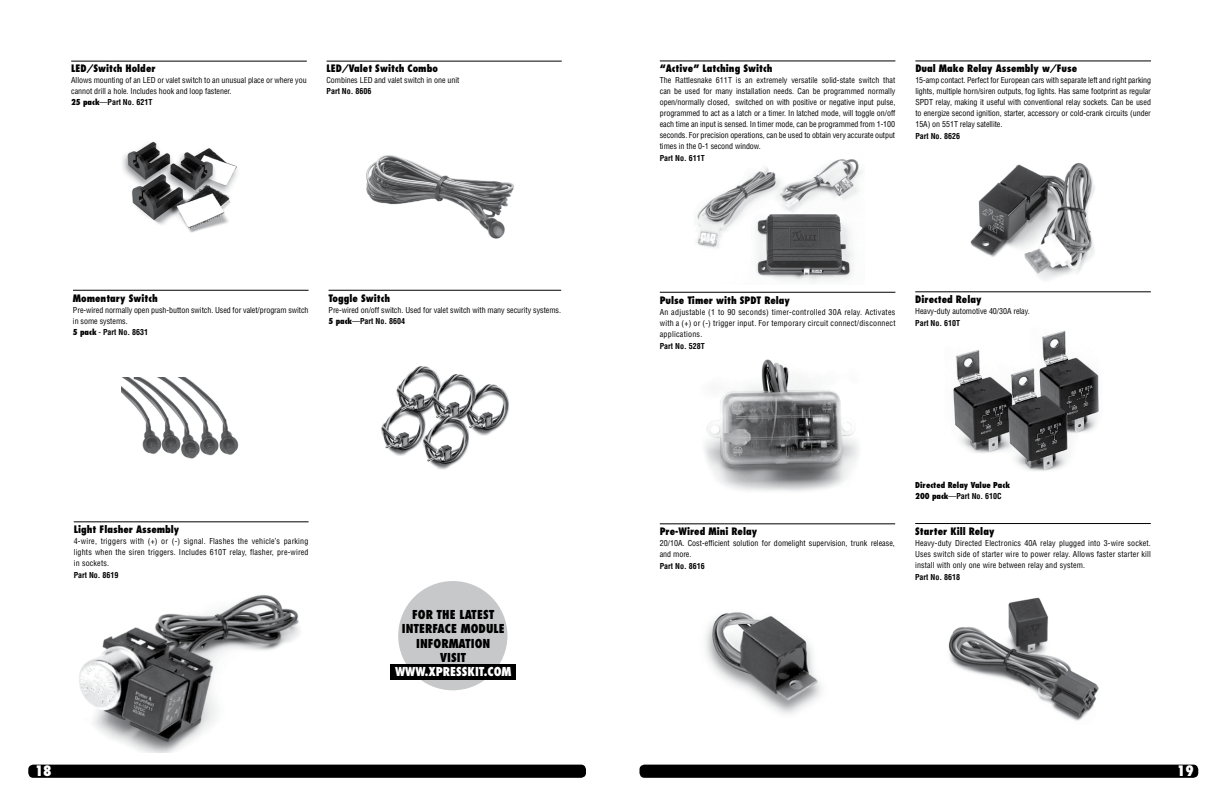
<style>
.page{position:relative;width:1224px;height:792px;background:#fff}
.page>*{position:absolute;margin:0;border:0;box-sizing:border-box;transform-origin:0 0}
.t1{font:800 condensed 14px "Futura";color:#fff}
.t2{font:800 condensed 12px/14.4px "Futura";color:#000;text-align:center}
.t3{font:800 condensed 12px "Futura";color:#fff}
.t4{font:800 condensed 10px "Futura";color:#000}
.t5{font:condensed 8px/11px "Helvetica";letter-spacing:-.005em;color:#000;text-align:justify}
.t6{font:700 condensed 8px "Helvetica";color:#000}
.t7{font:800 condensed 8px "Futura";color:#000}
.s1{font-family:"Futura";font-weight:800}
.s2{font-weight:700}
.s3{font-weight:400}
</style>
<div class="page">
<div style="left:28px;top:765px;width:558px;height:13px;background:#000;border-radius:5px"></div>
<div style="left:640px;top:765px;width:558px;height:13px;background:#000;border-radius:5px"></div>
<img style="left:122px;top:141px;width:116px;height:92px">
<img style="left:381px;top:366px;width:128px;height:104px">
<img style="left:121px;top:378px;width:118px;height:81px">
<hr style="left:73px;top:290px;width:236px;height:1px;background:#000">
<hr style="left:329px;top:290px;width:232px;height:1px;background:#000">
<hr style="left:71px;top:61px;width:236px;height:1px;background:#000">
<hr style="left:327px;top:61px;width:235px;height:1px;background:#000">
<hr style="left:74px;top:521px;width:235px;height:1px;background:#000">
<img style="left:79px;top:595px;width:221px;height:158px">
<img style="left:366px;top:155px;width:148px;height:84px">
<img style="left:948px;top:597px;width:151px;height:124px">
<hr style="left:915px;top:523px;width:236px;height:1px;background:#000">
<img style="left:696px;top:159px;width:166px;height:123px">
<img style="left:705px;top:612px;width:117px;height:102px">
<hr style="left:660px;top:523px;width:235px;height:1px;background:#000">
<hr style="left:915px;top:60px;width:236px;height:1px;background:#000">
<img style="left:704px;top:359px;width:155px;height:133px">
<hr style="left:660px;top:292px;width:235px;height:1px;background:#000">
<hr style="left:660px;top:60px;width:235px;height:1px;background:#000">
<img style="left:953px;top:330px;width:146px;height:141px">
<hr style="left:915px;top:291px;width:236px;height:1px;background:#000">
<img style="left:970px;top:163px;width:125px;height:117px">
<div style="left:398px;top:581px;width:109px;height:109px;background:#c7c8ca;border-radius:50%"></div>
<div style="left:390px;top:664px;width:125px;height:16px;background:#000"></div>
<p class="t4" style="left:71px;top:62px;width:86px">LED/Switch Holder</p>
<p class="t5" style="left:71px;top:75px;width:237px;text-align:left">Allows mounting of an LED or valet switch to an unusual place or where you cannot drill a hole. Includes hook and loop fastener.<br><span class="s1">25 pack</span>—<span class="s2">Part No. 621T</span></p>
<p class="t4" style="left:327px;top:62px;width:113px">LED/Valet Switch Combo</p>
<p class="t5" style="left:327px;top:75px;width:134px">Combines LED and valet switch in one unit</p>
<p class="t6" style="left:327px;top:86px;width:46px">Part No. 8606</p>
<p class="t4" style="left:73px;top:291px;width:86px">Momentary Switch</p>
<p class="t5" style="left:73px;top:304px;width:237px;text-align:left">Pre-wired normally open push-button switch. Used for valet/program switch in some systems.<br><span class="s1">5 pack</span> - <span class="s2">Part No. 8631</span></p>
<p class="t4" style="left:329px;top:291px;width:63px">Toggle Switch</p>
<p class="t5" style="left:329px;top:304px;width:234px">Pre-wired on/off switch. Used for valet switch with many security systems.<br><span class="s1">5 pack</span>—<span class="s2">Part No. 8604</span></p>
<p class="t4" style="left:74px;top:523px;width:107px">Light Flasher Assembly</p>
<p class="t5" style="left:74px;top:536px;width:236px">4-wire, triggers with (+) or (-) signal. Flashes the vehicle’s parking lights when the siren triggers. Includes 610T relay, flasher, pre-wired in sockets.</p>
<p class="t6" style="left:74px;top:570px;width:46px">Part No. 8619</p>
<h2 class="t2" style="left:402px;top:607px;width:104px">FOR THE LATEST<br>INTERFACE MODULE<br>INFORMATION<br>VISIT</h2>
<h2 class="t3" style="left:395px;top:664px;width:118px">WWW.XPRESSKIT.COM</h2>
<p class="t4" style="left:660px;top:62px;width:114px">“Active” Latching Switch</p>
<p class="t5" style="left:660px;top:75px;width:237px">The Rattlesnake 611T is an extremely versatile solid-state switch that can be used for many installation needs. Can be programmed normally open/normally closed, switched on with positive or negative input pulse, programmed to act as a latch or a timer. In latched mode, will toggle on/off each time an input is sensed. In timer mode, can be programmed from 1-100 seconds. For precision operations, can be used to obtain very accurate output times in the 0-1 second window.</p>
<p class="t6" style="left:660px;top:153px;width:46px">Part No. 611T</p>
<p class="t4" style="left:915px;top:62px;width:163px">Dual Make Relay Assembly w/Fuse</p>
<p class="t5" style="left:915px;top:75px;width:237px">15-amp contact. Perfect for European cars with separate left and right parking lights, multiple horn/siren outputs, fog lights. Has same footprint as regular SPDT relay, making it useful with conventional relay sockets. Can be used to energize second ignition, starter, accessory or cold-crank circuits (under 15A) on 551T relay satellite.</p>
<p class="t6" style="left:915px;top:131px;width:46px">Part No. 8626</p>
<p class="t4" style="left:660px;top:293px;width:132px">Pulse Timer with SPDT Relay</p>
<p class="t5" style="left:660px;top:306px;width:237px">An adjustable (1 to 90 seconds) timer-controlled 30A relay. Activates with a (+) or (-) trigger input. For temporary circuit connect/disconnect applications.</p>
<p class="t6" style="left:660px;top:341px;width:46px">Part No. 528T</p>
<p class="t4" style="left:915px;top:293px;width:68px">Directed Relay</p>
<p class="t5" style="left:915px;top:306px;width:116px">Heavy-duty automotive 40/30A relay.</p>
<p class="t6" style="left:915px;top:318px;width:46px">Part No. 610T</p>
<p class="t4" style="left:660px;top:525px;width:99px">Pre-Wired Mini Relay</p>
<p class="t5" style="left:660px;top:538px;width:237px">20/10A. Cost-efficient solution for domelight supervision, trunk release, and more.</p>
<p class="t6" style="left:660px;top:561px;width:46px">Part No. 8616</p>
<p class="t7" style="left:915px;top:480px;width:96px">Directed Relay Value Pack</p>
<p class="t6" style="left:915px;top:491px;width:88px"><span class="s1">200 pack</span><span class="s3">—</span>Part No. 610C</p>
<p class="t4" style="left:915px;top:525px;width:81px">Starter Kill Relay</p>
<p class="t5" style="left:915px;top:537px;width:237px">Heavy-duty Directed Electronics 40A relay plugged into 3-wire socket.<br>Uses switch side of starter wire to power relay. Allows faster starter kill install with only one wire between relay and system.</p>
<p class="t6" style="left:915px;top:572px;width:46px">Part No. 8618</p>
<h1 class="t1" style="left:35px;top:762px;width:18px">18</h1>
<h1 class="t1" style="left:1177px;top:762px;width:18px">19</h1>
</div>
